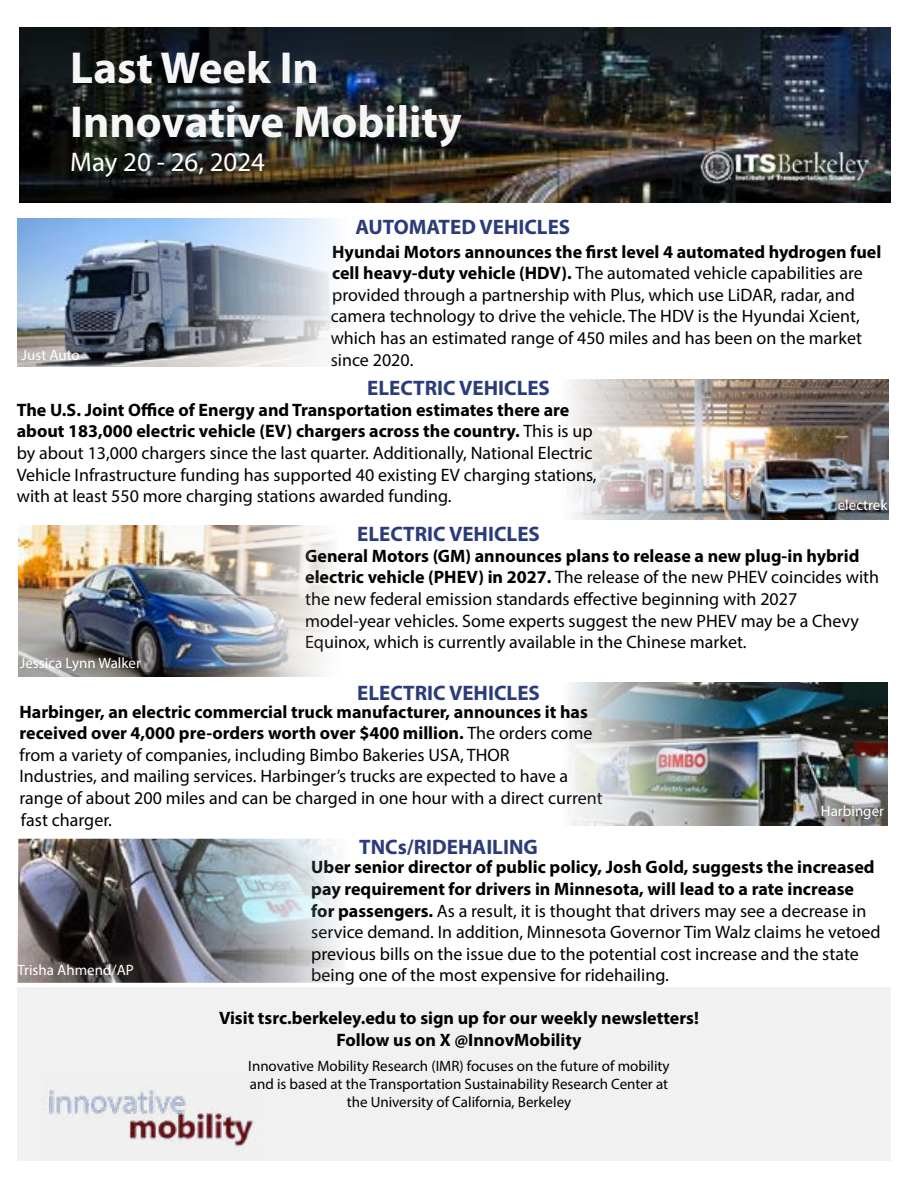
<style>
.page{position:relative;width:918px;height:1188px;background:#fff}
.page>*{position:absolute;margin:0;border:0;box-sizing:border-box;transform-origin:0 0}
.t1{font:700 45px/54px "Myriad Pro";color:#f6f6f6}
.t2{font:27px "Myriad Pro";color:#fff}
.t3{font:700 21px "Myriad Pro";color:#2c3c7a}
.t4{font:18px/21.6px "Myriad Pro";color:#000}
.t5{font:700 18px/21.6px "Myriad Pro";color:#000;text-align:center}
.t6{font:15px/18px "Myriad Pro";color:#000;text-align:center}
.t7{font:15px "Myriad Pro";color:#fff}
.s1{font-weight:700}
</style>
<div class="page">
<img style="left:20px;top:27px;width:871px;height:176px">
<img style="left:569px;top:683px;width:318px;height:142px">
<div style="left:17px;top:988px;width:874px;height:173px;background:#f1f1f1"></div>
<img style="left:49px;top:1090px;width:205px;height:57px">
<img style="left:19px;top:526px;width:314px;height:150px">
<img style="left:18px;top:218px;width:320px;height:149px">
<img style="left:567px;top:379px;width:322px;height:141px">
<img style="left:689px;top:141px;width:190px;height:56px">
<img style="left:18px;top:839px;width:325px;height:144px">
<h1 class="t1" style="left:70px;top:39px;width:393px">Last Week In<br>Innovative Mobility</h1>
<h2 class="t2" style="left:70px;top:145px;width:196px">May 20 - 26, 2024</h2>
<p class="t7" style="left:22px;top:346px;width:60px">Just Auto</p>
<p class="t3" style="left:356px;top:213px;width:216px">AUTOMATED VEHICLES</p>
<p class="t4" style="left:331px;top:240px;width:552px"><span class="s1">Hyundai Motors announces the first level 4 automated hydrogen fuel cell heavy-duty vehicle (HDV).</span> The automated vehicle capabilities are provided through a partnership with Plus, which use LiDAR, radar, and camera technology to drive the vehicle. The HDV is the Hyundai Xcient, which has an estimated range of 450 miles and has been on the market since 2020.</p>
<p class="t3" style="left:367px;top:374px;width:184px">ELECTRIC VEHICLES</p>
<p class="t4" style="left:17px;top:399px;width:581px"><span class="s1">The U.S. Joint Office of Energy and Transportation estimates there are about 183,000 electric vehicle (EV) chargers across the country.</span> This is up by about 13,000 chargers since the last quarter. Additionally, National Electric Vehicle Infrastructure funding has supported 40 existing EV charging stations, with at least 550 more charging stations awarded funding.</p>
<p class="t3" style="left:357px;top:521px;width:184px">ELECTRIC VEHICLES</p>
<p class="t7" style="left:838px;top:496px;width:51px">electrek</p>
<p class="t7" style="left:20px;top:653px;width:123px">Jessica Lynn Walker</p>
<p class="t4" style="left:305px;top:545px;width:575px"><span class="s1">General Motors (GM) announces plans to release a new plug-in hybrid electric vehicle (PHEV) in 2027.</span> The release of the new PHEV coincides with the new federal emission standards effective beginning with 2027 model-year vehicles. Some experts suggest the new PHEV may be a Chevy Equinox, which is currently available in the Chinese market.</p>
<p class="t3" style="left:357px;top:679px;width:184px">ELECTRIC VEHICLES</p>
<p class="t4" style="left:19px;top:701px;width:585px"><span class="s1">Harbinger, an electric commercial truck manufacturer, announces it has received over 4,000 pre-orders worth over $400 million.</span> The orders come from a variety of companies, including Bimbo Bakeries USA, THOR<br>Industries, and mailing services. Harbinger’s trucks are expected to have a range of about 200 miles and can be charged in one hour with a direct current fast charger.</p>
<p class="t3" style="left:359px;top:834px;width:180px">TNCs/RIDEHAILING</p>
<p class="t7" style="left:821px;top:802px;width:65px">Harbinger</p>
<p class="t7" style="left:17px;top:961px;width:118px">Trisha Ahmend/AP</p>
<p class="t4" style="left:311px;top:856px;width:571px"><span class="s1">Uber senior director of public policy, Josh Gold, suggests the increased pay requirement for drivers in Minnesota, will lead to a rate increase for passengers.</span> As a result, it is thought that drivers may see a decrease in service demand. In addition, Minnesota Governor Tim Walz claims he vetoed previous bills on the issue due to the potential cost increase and the state being one of the most expensive for ridehailing.</p>
<p class="t5" style="left:219px;top:1007px;width:481px">Visit tsrc.berkeley.edu to sign up for our weekly newsletters!<br>Follow us on X @InnovMobility</p>
<p class="t6" style="left:248px;top:1057px;width:423px">Innovative Mobility Research (IMR) focuses on the future of mobility and is based at the Transportation Sustainability Research Center at the University of California, Berkeley</p>
</div>
